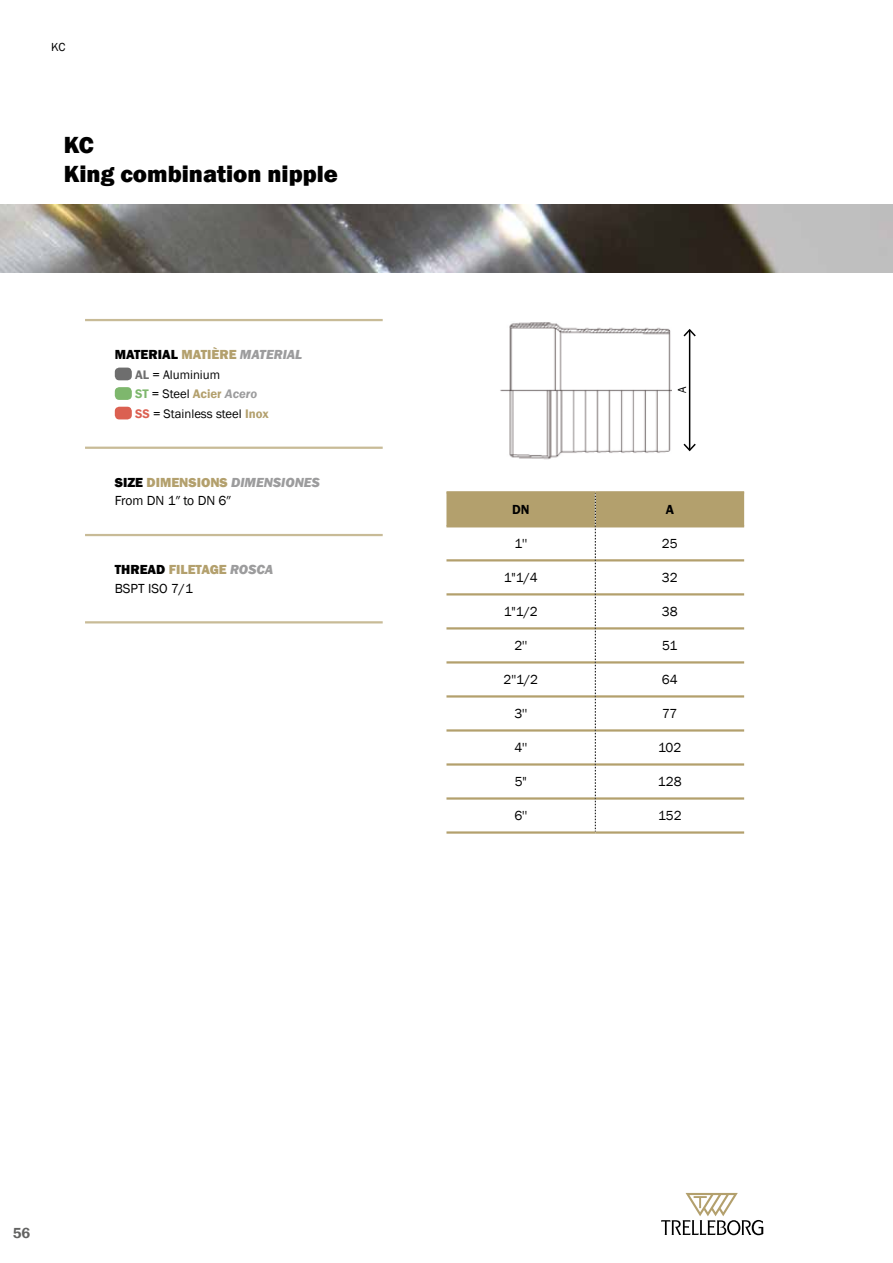
<style>
.page{position:relative;width:893px;height:1263px;background:#fff}
.page>*{position:absolute;margin:0;border:0;box-sizing:border-box;transform-origin:0 0}
.t1{font:800 24px/28.8px "Franklin Gothic";color:#000}
.t2{font:600 15px "Franklin Gothic";color:#626261}
.t3{font:13.5px/18.3px "Franklin Gothic";color:#000}
.t4{font:800 13.5px "Franklin Gothic";color:#000}
.t5{font:600 13.5px "Franklin Gothic";color:#000}
.t6{font:12.75px/19.5px "Franklin Gothic";color:#000}
.t7{font:12px "Franklin Gothic";color:#000}
.s1{color:#b3a06d}
.s2{font-style:italic;color:#9c9c9d}
.s3{font-weight:600;color:#6e6e6e}
.s4{font-weight:600;color:#7eb76d}
.s5{font-weight:600;color:#b3a06d}
.s6{font-weight:600;font-style:italic;color:#9c9c9d}
.s7{font-weight:600;color:#db6051}
.s8{font-weight:800}
.s9{font-weight:800;color:#b3a06d}
.s10{font-weight:800;font-style:italic;color:#9c9c9d}
</style>
<div class="page">
<svg style="left:661px;top:1193px;width:102px;height:42px"></svg>
<img style="left:500px;top:322px;width:172px;height:138px">
<hr style="left:689px;top:330px;width:1px;height:120px;background:#000">
<svg style="left:683px;top:329px;width:13px;height:9px"></svg>
<svg style="left:683px;top:442px;width:13px;height:10px"></svg>
<hr style="left:446px;top:491px;width:149px;height:2px;background:#b3a06d">
<hr style="left:595px;top:491px;width:149px;height:2px;background:#b3a06d">
<hr style="left:446px;top:831px;width:149px;height:3px;background:#b3a06d">
<hr style="left:595px;top:831px;width:149px;height:3px;background:#b3a06d">
<svg style="left:446px;top:492px;width:298px;height:340px"></svg>
<hr style="left:85px;top:319px;width:298px;height:2px;background:#c8bb97">
<hr style="left:85px;top:447px;width:298px;height:2px;background:#c8bb97">
<hr style="left:85px;top:534px;width:298px;height:2px;background:#c8bb97">
<hr style="left:85px;top:621px;width:298px;height:2px;background:#c8bb97">
<div style="left:115px;top:368px;width:17px;height:12px;background:#6e6e6e;border-radius:4px"></div>
<div style="left:115px;top:387px;width:17px;height:13px;background:#7eb76d;border-radius:4px"></div>
<div style="left:115px;top:407px;width:17px;height:12px;background:#db6051;border-radius:4px"></div>
<img style="left:0;top:204px;width:893px;height:68px">
<p class="t7" style="left:51px;top:39px;width:16px">KC</p>
<h1 class="t1" style="left:64px;top:131px;width:276px">KC<br>King combination nipple</h1>
<p class="t4" style="left:115px;top:346px;width:189px">MATERIAL <span class="s1">MATIÈRE</span> <span class="s2">MATERIAL</span></p>
<p class="t6" style="left:135px;top:365px;width:135px"><span class="s3">AL</span> = Aluminium<br><span class="s4">ST</span> = Steel <span class="s5">Acier</span> <span class="s6">Acero<br></span><span class="s7">SS</span> = Stainless steel <span class="s5">Inox</span></p>
<p class="t3" style="left:115px;top:474px;width:207px"><span class="s8">SIZE</span> <span class="s9">DIMENSIONS</span> <span class="s10">DIMENSIONES<br></span>From DN 1″ to DN 6″</p>
<p class="t3" style="left:115px;top:561px;width:160px"><span class="s8">THREAD</span> <span class="s9">FILETAGE</span> <span class="s10">ROSCA<br></span>BSPT ISO 7/1</p>
<p class="t2" style="left:13px;top:1224px;width:19px">56</p>
<p class="t7" style="left:675px;top:393px;width:8px;rotate:-90deg">A</p>
<p class="t5" style="left:512px;top:501px;width:19px">DN</p>
<p class="t5" style="left:666px;top:501px;width:10px">A</p>
<p class="t3" style="left:514px;top:535px;width:14px">1''</p>
<p class="t3" style="left:662px;top:535px;width:17px">25</p>
<p class="t3" style="left:504px;top:569px;width:36px">1"1/4</p>
<p class="t3" style="left:662px;top:569px;width:17px">32</p>
<p class="t3" style="left:504px;top:603px;width:36px">1"1/2</p>
<p class="t3" style="left:662px;top:603px;width:17px">38</p>
<p class="t3" style="left:514px;top:637px;width:14px">2''</p>
<p class="t3" style="left:662px;top:637px;width:17px">51</p>
<p class="t3" style="left:503px;top:671px;width:36px">2''1/2</p>
<p class="t3" style="left:662px;top:671px;width:17px">64</p>
<p class="t3" style="left:514px;top:705px;width:14px">3''</p>
<p class="t3" style="left:662px;top:705px;width:17px">77</p>
<p class="t3" style="left:514px;top:739px;width:14px">4''</p>
<p class="t3" style="left:658px;top:739px;width:25px">102</p>
<p class="t3" style="left:515px;top:773px;width:14px">5"</p>
<p class="t3" style="left:658px;top:773px;width:25px">128</p>
<p class="t3" style="left:514px;top:807px;width:14px">6''</p>
<p class="t3" style="left:658px;top:807px;width:25px">152</p>
</div>
